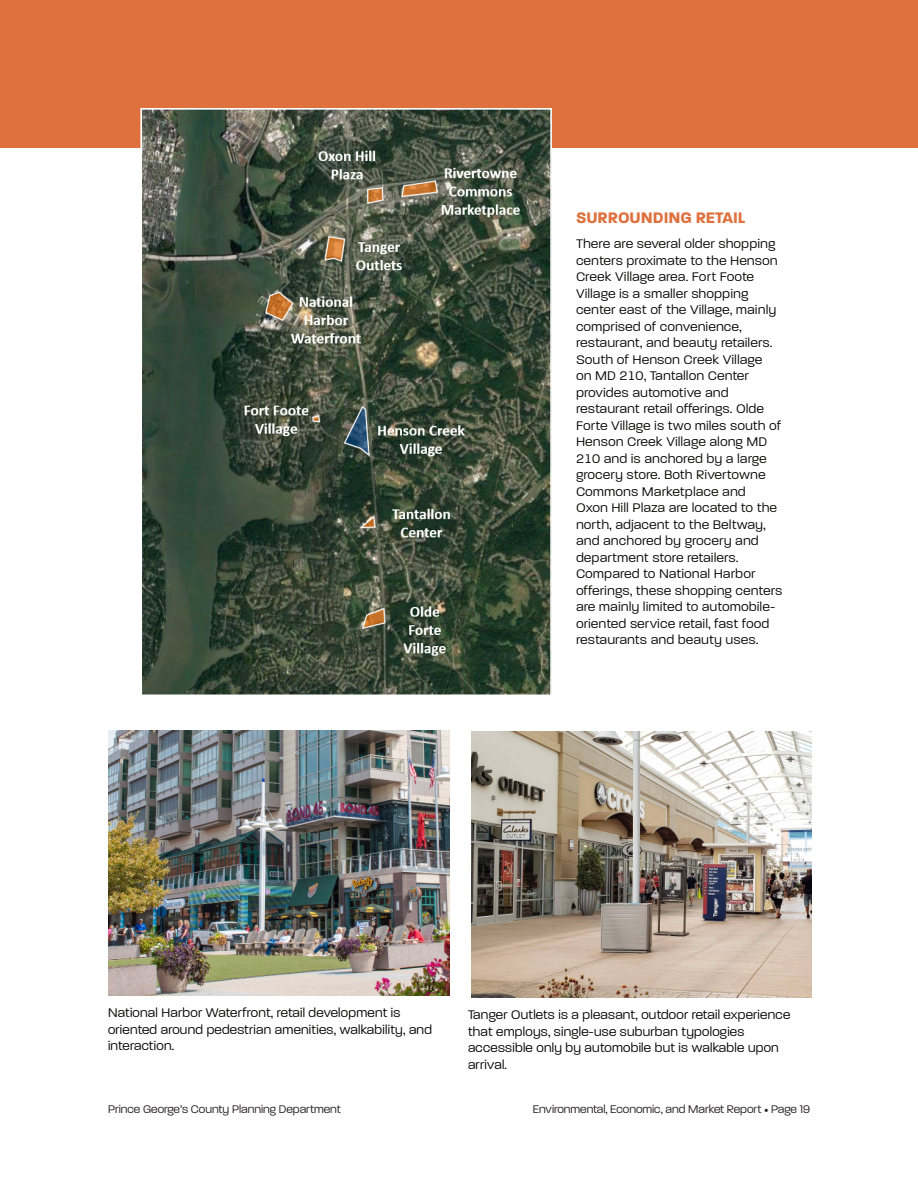
<style>
.page{position:relative;width:918px;height:1188px;background:#fff}
.page>*{position:absolute;margin:0;border:0;box-sizing:border-box;transform-origin:0 0}
.Heading_3{font:700 16.5px "Paralucent";color:#df713e}
.Breakout_text{font:13.5px/16.5px "Paralucent Text";color:#040503}
.Cutline{font:300 13.5px/16.5px "Paralucent";letter-spacing:.02em;color:#040503}
.t1{font:300 12px "Paralucent";color:#231f20}
.s1{font-family:"Kepler Std";font-weight:700}
</style>
<div class="page">
<div style="left:0;top:0;width:918px;height:148px;background:#df713e"></div>
<img style="left:108px;top:730px;width:342px;height:266px">
<img style="left:471px;top:732px;width:341px;height:266px">
<img style="left:143px;top:111px;width:406px;height:582px">
<div style="left:140px;top:108px;width:412px;height:588px;border:2px solid #fff"></div>
<p class="Heading_3" style="left:576px;top:208px;width:171px">SURROUNDING RETAIL</p>
<p class="Breakout_text" style="left:576px;top:236px;width:208px">There are several older shopping centers proximate to the Henson<br>Creek Village area. Fort Foote<br>Village is a smaller shopping center east of the Village, mainly comprised of convenience, restaurant, and beauty retailers.<br>South of Henson Creek Village<br>on MD 210, Tantallon Center provides automotive and restaurant retail offerings. Olde<br>Forte Village is two miles south of<br>Henson Creek Village along MD<br>210 and is anchored by a large grocery store. Both Rivertowne<br>Commons Marketplace and<br>Oxon Hill Plaza are located to the north, adjacent to the Beltway, and anchored by grocery and department store retailers.<br>Compared to National Harbor offerings, these shopping centers are mainly limited to automobile&shy;oriented service retail, fast food restaurants and beauty uses.</p>
<p class="Cutline" style="left:108px;top:1005px;width:326px">National Harbor Waterfront, retail development is oriented around pedestrian amenities, walkability, and interaction.</p>
<p class="Cutline" style="left:468px;top:1007px;width:324px">Tanger Outlets is a pleasant, outdoor retail experience that employs, single-use suburban typologies accessible only by automobile but is walkable upon arrival.</p>
<p class="t1" style="left:108px;top:1102px;width:234px">Prince George’s County Planning Department</p>
<p class="t1" style="left:533px;top:1102px;width:279px">Environmental, Economic, and Market Report <span class="s1">•</span> Page 19</p>
</div>
